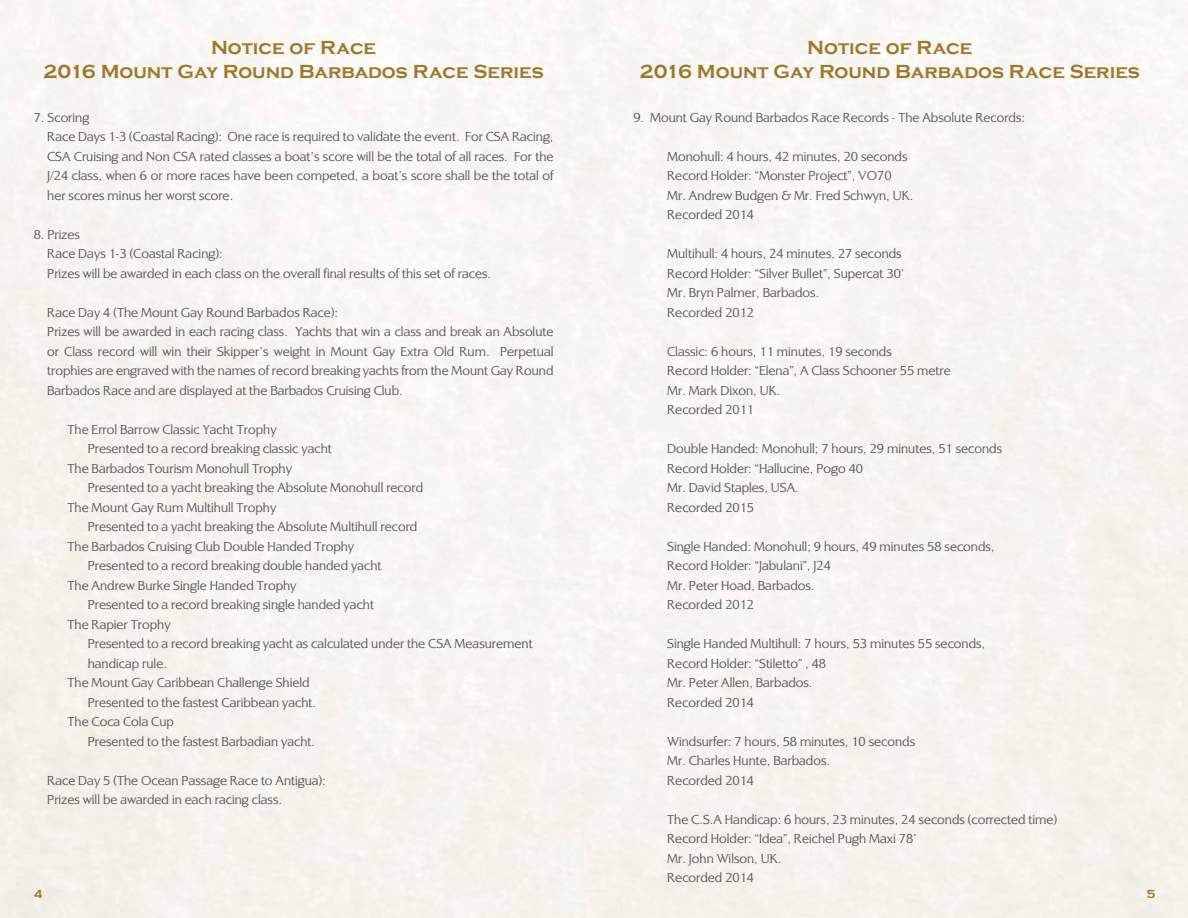
<style>
.page{position:relative;width:1188px;height:918px;background:#fff}
.page>*{position:absolute;margin:0;border:0;box-sizing:border-box;transform-origin:0 0}
.t1{font:700 19.5px/24px "Copperplate Gothic";color:#a0782c;text-align:center}
.t2{font:300 13.5px/19.5px "Alexon";color:#58595b}
.t3{font:700 12px "Copperplate Gothic";color:#a0782c}
</style>
<div class="page">
<h1 class="t1" style="left:44px;top:36px;width:502px">Notice of Race<br>2016 Mount Gay Round Barbados Race Series</h1>
<p class="t2" style="left:47px;top:107px;width:508px;text-indent:-14px">7. Scoring<br>Race Days 1-3 (Coastal Racing): One race is required to validate the event. For CSA Racing, CSA Cruising and Non CSA rated classes a boat’s score will be the total of all races. For the J/24 class, when 6 or more races have been competed, a boat’s score shall be the total of her scores minus her worst score.</p>
<p class="t2" style="left:47px;top:224px;width:445px;text-indent:-14px">8. Prizes<br>Race Days 1-3 (Coastal Racing):<br>Prizes will be awarded in each class on the overall final results of this set of races.</p>
<p class="t2" style="left:47px;top:302px;width:508px">Race Day 4 (The Mount Gay Round Barbados Race):<br>Prizes will be awarded in each racing class. Yachts that win a class and break an Absolute or Class record will win their Skipper’s weight in Mount Gay Extra Old Rum. Perpetual trophies are engraved with the names of record breaking yachts from the Mount Gay Round Barbados Race and are displayed at the Barbados Cruising Club.</p>
<p class="t2" style="left:68px;top:419px;width:211px">The Errol Barrow Classic Yacht Trophy</p>
<p class="t2" style="left:88px;top:439px;width:246px">Presented to a record breaking classic yacht</p>
<p class="t2" style="left:68px;top:458px;width:226px">The Barbados Tourism Monohull Trophy</p>
<p class="t2" style="left:88px;top:478px;width:337px">Presented to a yacht breaking the Absolute Monohull record</p>
<p class="t2" style="left:68px;top:497px;width:210px">The Mount Gay Rum Multihull Trophy</p>
<p class="t2" style="left:88px;top:517px;width:331px">Presented to a yacht breaking the Absolute Multihull record</p>
<p class="t2" style="left:68px;top:536px;width:288px">The Barbados Cruising Club Double Handed Trophy</p>
<p class="t2" style="left:88px;top:556px;width:295px">Presented to a record breaking double handed yacht</p>
<p class="t2" style="left:68px;top:575px;width:231px">The Andrew Burke Single Handed Trophy</p>
<p class="t2" style="left:88px;top:595px;width:288px">Presented to a record breaking single handed yacht</p>
<p class="t2" style="left:68px;top:614px;width:105px">The Rapier Trophy</p>
<p class="t2" style="left:88px;top:634px;width:446px">Presented to a record breaking yacht as calculated under the CSA Measurement</p>
<p class="t2" style="left:88px;top:653px;width:81px">handicap rule.</p>
<p class="t2" style="left:68px;top:673px;width:244px">The Mount Gay Caribbean Challenge Shield</p>
<p class="t2" style="left:88px;top:692px;width:230px">Presented to the fastest Caribbean yacht.</p>
<p class="t2" style="left:68px;top:712px;width:108px">The Coca Cola Cup</p>
<p class="t2" style="left:88px;top:731px;width:229px">Presented to the fastest Barbadian yacht.</p>
<p class="t2" style="left:47px;top:770px;width:280px">Race Day 5 (The Ocean Passage Race to Antigua):<br>Prizes will be awarded in each racing class.</p>
<h1 class="t1" style="left:640px;top:36px;width:502px">Notice of Race<br>2016 Mount Gay Round Barbados Race Series</h1>
<p class="t2" style="left:633px;top:107px;width:393px">9. Mount Gay Round Barbados Race Records - The Absolute Records:</p>
<p class="t2" style="left:667px;top:146px;width:248px">Monohull: 4 hours, 42 minutes, 20 seconds Record Holder: “Monster Project”, VO70<br>Mr. Andrew Budgen &amp; Mr. Fred Schwyn, UK.<br>Recorded 2014</p>
<p class="t2" style="left:667px;top:244px;width:239px">Multihull: 4 hours, 24 minutes, 27 seconds<br>Record Holder: “Silver Bullet”, Supercat 30’<br>Mr. Bryn Palmer, Barbados.<br>Recorded 2012</p>
<p class="t2" style="left:667px;top:341px;width:285px">Classic: 6 hours, 11 minutes, 19 seconds<br>Record Holder: “Elena”, A Class Schooner 55 metre<br>Mr. Mark Dixon, UK.<br>Recorded 2011</p>
<p class="t2" style="left:667px;top:439px;width:336px">Double Handed: Monohull; 7 hours, 29 minutes, 51 seconds<br>Record Holder: “Hallucine, Pogo 40<br>Mr. David Staples, USA.<br>Recorded 2015</p>
<p class="t2" style="left:667px;top:536px;width:329px">Single Handed: Monohull; 9 hours, 49 minutes 58 seconds,<br>Record Holder: “Jabulani”, J24<br>Mr. Peter Hoad, Barbados.<br>Recorded 2012</p>
<p class="t2" style="left:667px;top:634px;width:320px">Single Handed Multihull: 7 hours, 53 minutes 55 seconds,<br>Record Holder: “Stiletto” , 48<br>Mr. Peter Allen, Barbados.<br>Recorded 2014</p>
<p class="t2" style="left:667px;top:731px;width:249px">Windsurfer: 7 hours, 58 minutes, 10 seconds<br>Mr. Charles Hunte, Barbados.<br>Recorded 2014</p>
<p class="t2" style="left:667px;top:809px;width:392px">The C.S.A Handicap: 6 hours, 23 minutes, 24 seconds (corrected time)<br>Record Holder: “Idea”, Reichel Pugh Maxi 78’<br>Mr. John Wilson, UK.<br>Recorded 2014</p>
<p class="t3" style="left:34px;top:887px;width:10px">4</p>
<p class="t3" style="left:1147px;top:887px;width:10px">5</p>
</div>
